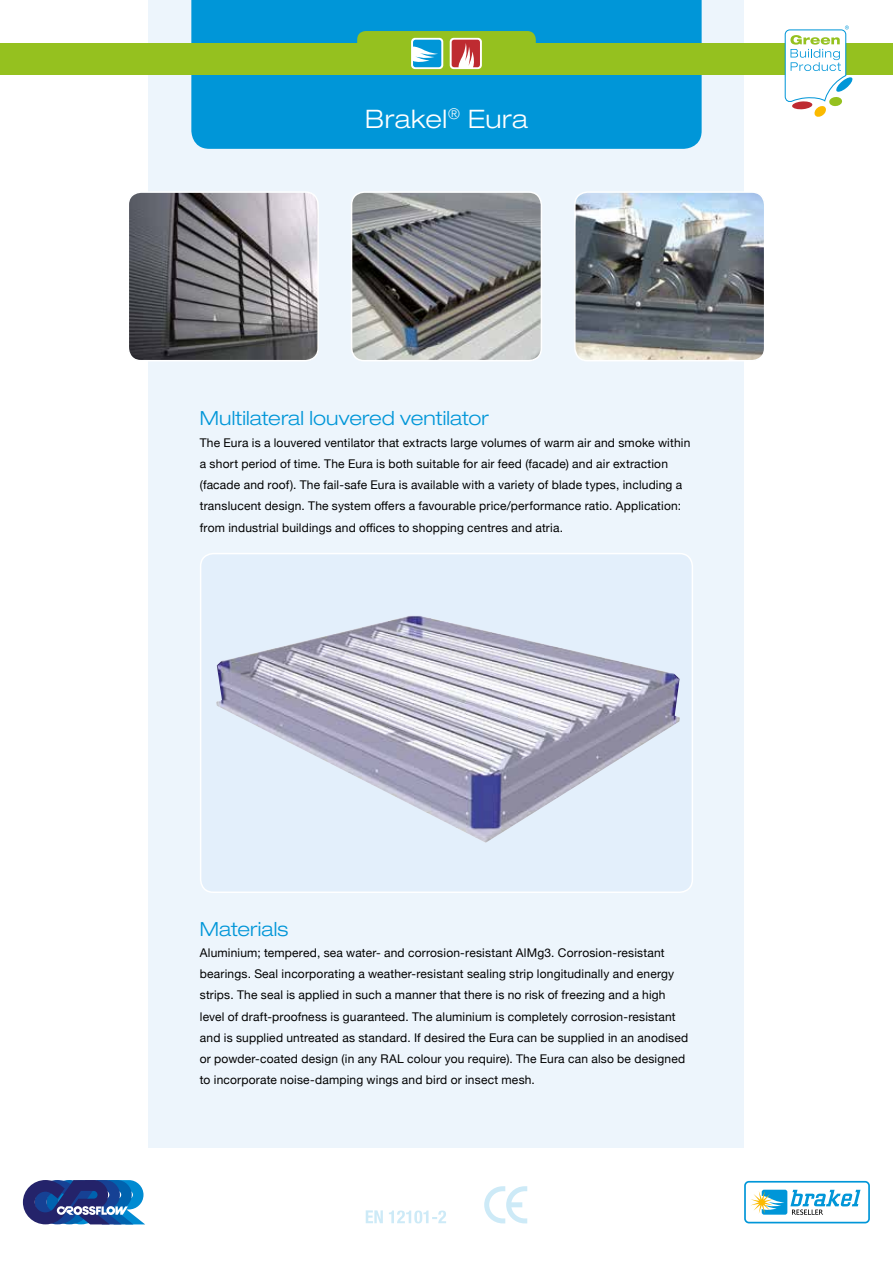
<style>
.page{position:relative;width:893px;height:1263px;background:#fff}
.page>*{position:absolute;margin:0;border:0;box-sizing:border-box;transform-origin:0 0}
.t1{font:300 expanded 25.5px "Helvetica Neue";letter-spacing:.025em;color:#fff}
.t2{font:300 expanded 19.5px "Helvetica Neue";letter-spacing:.005em;color:#0096d8}
.t3{font:12px/21.3px "Helvetica Neue";letter-spacing:.015em;color:#000}
</style>
<div class="page">
<div style="left:149px;top:0;width:595px;height:1148px;background:#edf5fc"></div>
<div style="left:191px;top:0;width:511px;height:149px;background:#0096d8"></div>
<div style="left:0;top:43px;width:893px;height:32px;background:#95c11f"></div>
<svg style="left:785px;top:26px;width:67px;height:91px"></svg>
<div style="left:411px;top:38px;width:32px;height:31px;background:#fff;border-radius:4px"></div>
<div style="left:450px;top:38px;width:32px;height:31px;background:#fff;border-radius:4px"></div>
<svg style="left:357px;top:31px;width:179px;height:37px"></svg>
<div style="left:201px;top:554px;width:491px;height:338px;background:#e3effb;border-radius:13px"></div>
<img style="left:216px;top:616px;width:464px;height:227px">
<div style="left:200px;top:553px;width:493px;height:340px;border:2px solid #fff;border-radius:13px"></div>
<img style="left:131px;top:194px;width:185px;height:164px">
<div style="left:128px;top:191px;width:191px;height:170px;border:2px solid #fff;border-radius:13px"></div>
<img style="left:577px;top:194px;width:185px;height:166px">
<div style="left:574px;top:191px;width:191px;height:170px;border:2px solid #fff;border-radius:13px"></div>
<img style="left:354px;top:194px;width:187px;height:167px">
<div style="left:351px;top:191px;width:191px;height:170px;border:2px solid #fff;border-radius:13px"></div>
<svg style="left:366px;top:1210px;width:80px;height:13px"></svg>
<svg style="left:484px;top:1186px;width:43px;height:37px"></svg>
<svg style="left:22px;top:1180px;width:123px;height:45px;background:#4163a0"></svg>
<svg style="left:744px;top:1181px;width:126px;height:42px"></svg>
<h1 class="t1" style="left:365px;top:103px;width:164px">Brakel<sup>®</sup> Eura</h1>
<h2 class="t2" style="left:200px;top:407px;width:290px">Multilateral louvered ventilator</h2>
<p class="t3" style="left:200px;top:432px;width:492px">The Eura is a louvered ventilator that extracts large volumes of warm air and smoke within a short period of time. The Eura is both suitable for air feed (facade) and air extraction (facade and roof). The fail-safe Eura is available with a variety of blade types, including a translucent design. The system offers a favourable price/performance ratio. Application: from industrial buildings and offices to shopping centres and atria.</p>
<h2 class="t2" style="left:200px;top:917px;width:90px">Materials</h2>
<p class="t3" style="left:200px;top:942px;width:490px">Aluminium; tempered, sea water- and corrosion-resistant AlMg3. Corrosion-resistant bearings. Seal incorporating a weather-resistant sealing strip longitudinally and energy strips. The seal is applied in such a manner that there is no risk of freezing and a high level of draft-proofness is guaranteed. The aluminium is completely corrosion-resistant and is supplied untreated as standard. If desired the Eura can be supplied in an anodised or powder-coated design (in any RAL colour you require). The Eura can also be designed to incorporate noise-damping wings and bird or insect mesh.</p>
</div>
